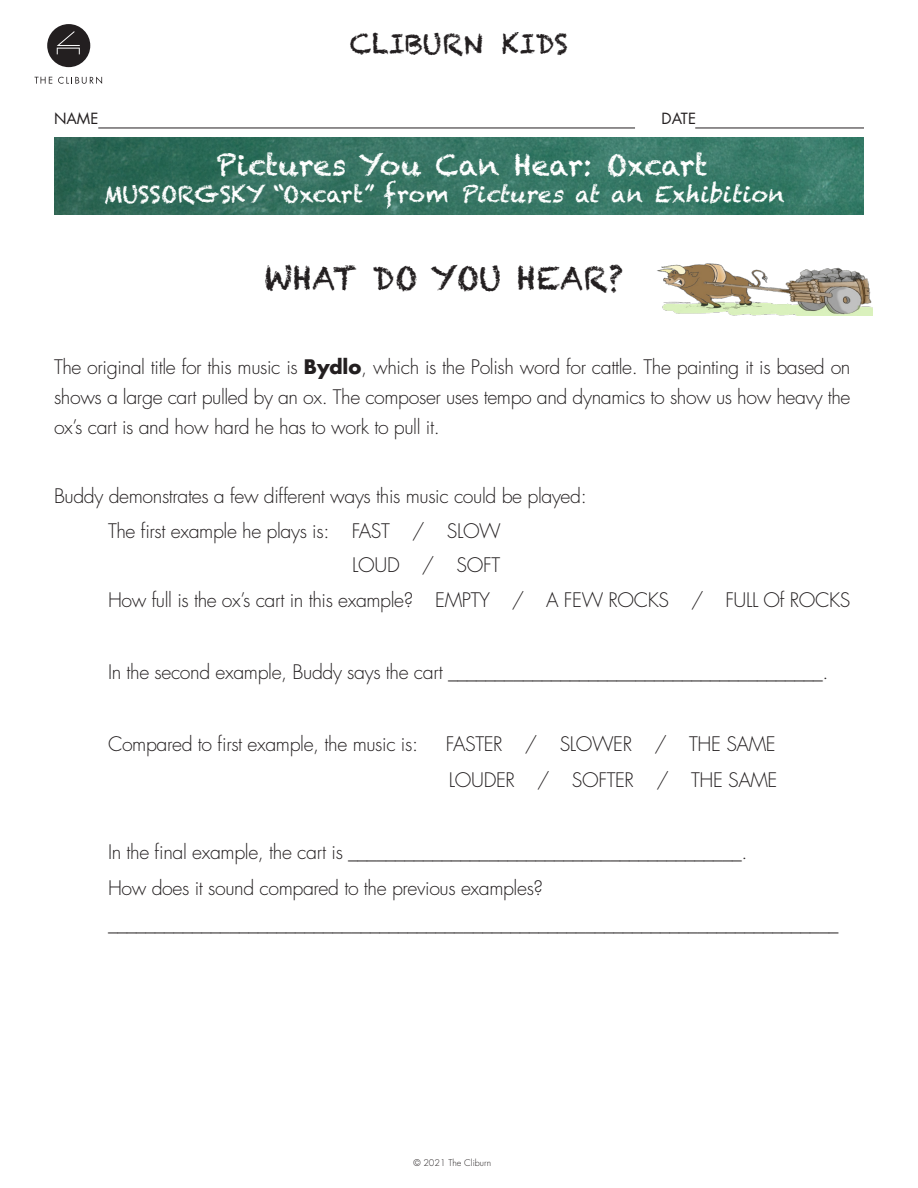
<style>
.page{position:relative;width:918px;height:1188px;background:#fff}
.page>*{position:absolute;margin:0;border:0;box-sizing:border-box;transform-origin:0 0}
.t1{font:31.5px "Chalkduster";color:#231f20}
.t2{font:28.8px "Chalkduster";color:#fff}
.t3{font:27px "Chalkduster";color:#231f20}
.t4{font:22.8px "Chalkduster";color:#fff}
.Paragraph_Style_2{font:300 19.5px/30px "Futura";letter-spacing:-.02em;color:#231f20;text-align:justify}
.t5{font:15px "Futura";color:#231f20}
.t6{font:300 9px "Futura";color:#231f20}
.s1{font-style:italic}
.s2{font-weight:700}
</style>
<div class="page">
<img style="left:54px;top:137px;width:810px;height:77px">
<svg style="left:47px;top:24px;width:43px;height:43px"></svg>
<svg style="left:35px;top:77px;width:17px;height:7px"></svg>
<svg style="left:58px;top:77px;width:44px;height:7px"></svg>
<hr style="left:98px;top:128px;width:537px;height:1px;background:#231f20">
<hr style="left:695px;top:128px;width:169px;height:1px;background:#231f20">
<img style="left:657px;top:263px;width:216px;height:53px">
<p class="t3" style="left:350px;top:28px;width:220px">CLIBURN KIDS</p>
<p class="t5" style="left:54px;top:109px;width:46px">NAME</p>
<p class="t5" style="left:662px;top:109px;width:36px">DATE</p>
<p class="t2" style="left:216px;top:148px;width:493px">Pictures You Can Hear: Oxcart</p>
<p class="t4" style="left:104px;top:181px;width:692px">MUSSORGSKY “Oxcart” from <span class="s1">Pictures at an Exhibition</span></p>
<p class="t1" style="left:264px;top:260px;width:361px">WHAT DO YOU HEAR?</p>
<p class="Paragraph_Style_2" style="left:54px;top:353px;width:798px">The original title for this music is <span class="s2">Bydlo</span>, which is the Polish word for cattle. The painting it is based on shows a large cart pulled by an ox. The composer uses tempo and dynamics to show us how heavy the ox’s cart is and how hard he has to work to pull it.</p>
<p class="Paragraph_Style_2" style="left:54px;top:482px;width:534px">Buddy demonstrates a few different ways this music could be played:</p>
<p class="Paragraph_Style_2" style="left:108px;top:516px;width:394px">The first example he plays is: FAST / SLOW</p>
<p class="Paragraph_Style_2" style="left:352px;top:551px;width:149px">LOUD / SOFT</p>
<p class="Paragraph_Style_2" style="left:108px;top:585px;width:744px">How full is the ox’s cart in this example? EMPTY / A FEW ROCKS / FULL Of ROCKS</p>
<p class="Paragraph_Style_2" style="left:108px;top:657px;width:722px">In the second example, Buddy says the cart ________________________________________.</p>
<p class="Paragraph_Style_2" style="left:108px;top:729px;width:312px">Compared to first example, the music is:</p>
<p class="Paragraph_Style_2" style="left:446px;top:729px;width:331px">FASTER / SLOWER / THE SAME</p>
<p class="Paragraph_Style_2" style="left:449px;top:765px;width:330px">LOUDER / SOFTER / THE SAME</p>
<p class="Paragraph_Style_2" style="left:108px;top:837px;width:641px">In the final example, the cart is __________________________________________.</p>
<p class="Paragraph_Style_2" style="left:108px;top:873px;width:437px">How does it sound compared to the previous examples?</p>
<p class="Paragraph_Style_2" style="left:108px;top:909px;width:732px">______________________________________________________________________________</p>
<p class="t6" style="left:413px;top:1158px;width:79px">© 2021 The Cliburn</p>
</div>
